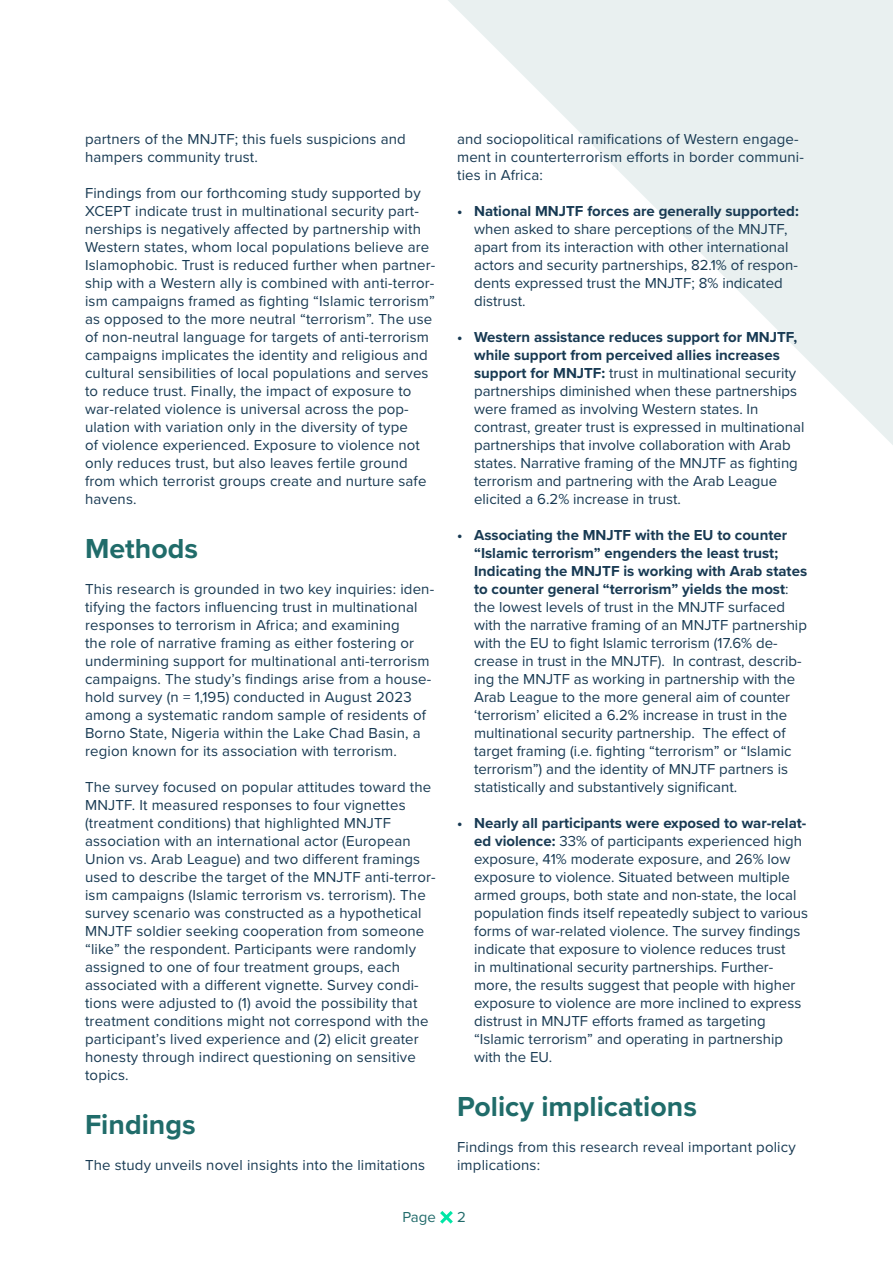
<style>
.page{position:relative;width:893px;height:1263px;background:#fff}
.page>*{position:absolute;margin:0;border:0;box-sizing:border-box;transform-origin:0 0}
.t1{font:700 28.5px "Proxima Nova";color:#206c6a}
.t2{font:15px/18px "Proxima Nova";letter-spacing:.01em;color:#183a53}
.t3{font:700 15px "Proxima Nova";color:#183a53}
.t4{font:15px "Proxima Nova";color:#216b6b}
.s1{font-weight:700}
</style>
<div class="page">
<svg style="left:448px;top:0;width:445px;height:445px;fill:#ecf2f2"></svg>
<svg style="left:440px;top:1211px;width:13px;height:13px"></svg>
<p class="t2" style="left:85px;top:129px;width:322px">partners of the MNJTF; this fuels suspicions and hampers community trust.</p>
<p class="t2" style="left:85px;top:183px;width:352px">Findings from our forthcoming study supported by XCEPT indicate trust in multinational security part&shy;nerships is negatively affected by partnership with Western states, whom local populations believe are Islamophobic. Trust is reduced further when partner&shy;ship with a Western ally is combined with anti-terror&shy;ism campaigns framed as fighting “Islamic terrorism” as opposed to the more neutral “terrorism”. The use of non-neutral language for targets of anti-terrorism campaigns implicates the identity and religious and cultural sensibilities of local populations and serves to reduce trust. Finally, the impact of exposure to war-related violence is universal across the pop&shy;ulation with variation only in the diversity of type<br>of violence experienced. Exposure to violence not only reduces trust, but also leaves fertile ground from which terrorist groups create and nurture safe havens.</p>
<h1 class="t1" style="left:85px;top:527px;width:114px">Methods</h1>
<p class="t2" style="left:85px;top:579px;width:351px">This research is grounded in two key inquiries: iden&shy;tifying the factors influencing trust in multinational responses to terrorism in Africa; and examining<br>the role of narrative framing as either fostering or undermining support for multinational anti-terrorism campaigns. The study’s findings arise from a house&shy;hold survey (n = 1,195) conducted in August 2023 among a systematic random sample of residents of Borno State, Nigeria within the Lake Chad Basin, a region known for its association with terrorism.</p>
<p class="t2" style="left:85px;top:777px;width:352px">The survey focused on popular attitudes toward the MNJTF. It measured responses to four vignettes (treatment conditions) that highlighted MNJTF association with an international actor (European Union vs. Arab League) and two different framings used to describe the target of the MNJTF anti-terror&shy;ism campaigns (Islamic terrorism vs. terrorism). The survey scenario was constructed as a hypothetical MNJTF soldier seeking cooperation from someone “like” the respondent. Participants were randomly assigned to one of four treatment groups, each associated with a different vignette. Survey condi&shy;tions were adjusted to (1) avoid the possibility that treatment conditions might not correspond with the participant’s lived experience and (2) elicit greater honesty through indirect questioning on sensitive topics.</p>
<h1 class="t1" style="left:85px;top:1103px;width:112px">Findings</h1>
<p class="t2" style="left:85px;top:1155px;width:342px">The study unveils novel insights into the limitations</p>
<p class="t2" style="left:457px;top:129px;width:348px">and sociopolitical ramifications of Western engage&shy;ment in counterterrorism efforts in border communi&shy;ties in Africa:</p>
<p class="t3" style="left:457px;top:200px;width:343px">• National MNJTF forces are generally supported:</p>
<p class="t2" style="left:474px;top:219px;width:325px">when asked to share perceptions of the MNJTF, apart from its interaction with other international actors and security partnerships, 82.1% of respon&shy;dents expressed trust the MNJTF; 8% indicated distrust.</p>
<p class="t2" style="left:474px;top:327px;width:332px;text-indent:-17px"><span class="s1">• Western assistance reduces support for MNJTF, while support from perceived allies increases support for MNJTF:</span> trust in multinational security partnerships diminished when these partnerships were framed as involving Western states. In contrast, greater trust is expressed in multinational partnerships that involve collaboration with Arab states. Narrative framing of the MNJTF as fighting terrorism and partnering with the Arab League elicited a 6.2% increase in trust.</p>
<p class="t2" style="left:474px;top:525px;width:334px;text-indent:-17px"><span class="s1">• Associating the MNJTF with the EU to counter “Islamic terrorism” engenders the least trust; Indicating the MNJTF is working with Arab states to counter general “terrorism” yields the most</span>: the lowest levels of trust in the MNJTF surfaced with the narrative framing of an MNJTF partnership with the EU to fight Islamic terrorism (17.6% de&shy;crease in trust in the MNJTF). In contrast, describ&shy;ing the MNJTF as working in partnership with the Arab League to the more general aim of counter ‘terrorism’ elicited a 6.2% increase in trust in the multinational security partnership. The effect of target framing (i.e. fighting “terrorism” or “Islamic terrorism”) and the identity of MNJTF partners is statistically and substantively significant.</p>
<p class="t2" style="left:474px;top:813px;width:335px;text-indent:-17px"><span class="s1">• Nearly all participants were exposed to war-relat&shy;ed violence:</span> 33% of participants experienced high exposure, 41% moderate exposure, and 26% low exposure to violence. Situated between multiple armed groups, both state and non-state, the local population finds itself repeatedly subject to various forms of war-related violence. The survey findings indicate that exposure to violence reduces trust<br>in multinational security partnerships. Further&shy;more, the results suggest that people with higher exposure to violence are more inclined to express distrust in MNJTF efforts framed as targeting “Islamic terrorism” and operating in partnership with the EU.</p>
<h1 class="t1" style="left:457px;top:1085px;width:241px">Policy implications</h1>
<p class="t2" style="left:457px;top:1137px;width:340px">Findings from this research reveal important policy implications:</p>
<p class="t4" style="left:402px;top:1206px;width:35px">Page</p>
<p class="t4" style="left:457px;top:1206px;width:10px">2</p>
</div>
